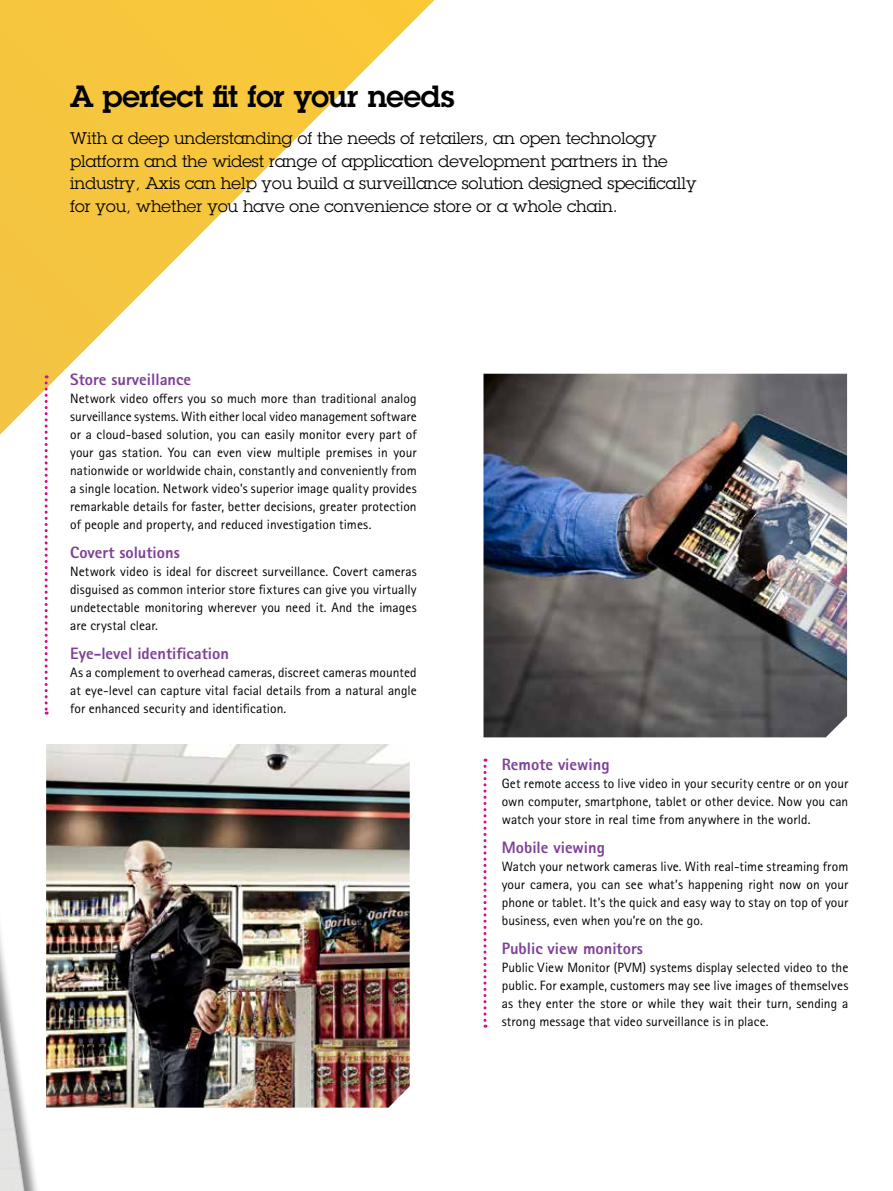
<style>
.page{position:relative;width:893px;height:1191px;background:#fff}
.page>*{position:absolute;margin:0;border:0;box-sizing:border-box;transform-origin:0 0}
.t1{font:600 30px "Lubalin Graph ECG";letter-spacing:-.01em;color:#000}
.t2{font:16.5px/22.5px "Lubalin Graph ECG";color:#000}
.t3{font:800 16.5px "Rotis Sans Serif Pro";color:#7f3f98}
.t4{font:13.5px/18px "Rotis Sans Serif Pro";letter-spacing:.005em;color:#000;text-align:justify}
</style>
<div class="page">
<svg style="left:0;top:0;width:435px;height:593px"></svg>
<svg style="left:45px;top:375px;width:3px;height:219px"></svg>
<svg style="left:483px;top:758px;width:3px;height:269px"></svg>
<img style="left:0;top:596px;width:65px;height:595px">
<img style="left:46px;top:744px;width:364px;height:363px">
<img style="left:483px;top:374px;width:364px;height:363px">
<h1 class="t1" style="left:70px;top:76px;width:386px">A perfect fit for your needs</h1>
<p class="t2" style="left:70px;top:127px;width:628px">With a deep understanding of the needs of retailers, an open technology platform and the widest range of application development partners in the industry, Axis can help you build a surveillance solution designed specifically for you, whether you have one convenience store or a whole chain.</p>
<p class="t3" style="left:70px;top:369px;width:122px">Store surveillance</p>
<p class="t4" style="left:70px;top:390px;width:348px">Network video offers you so much more than traditional analog surveillance systems. With either local video management software or a cloud-based solution, you can easily monitor every part of your gas station. You can even view multiple premises in your nationwide or worldwide chain, constantly and conveniently from a single location. Network video’s superior image quality provides remarkable details for faster, better decisions, greater protection of people and property, and reduced investigation times.</p>
<p class="t3" style="left:70px;top:542px;width:111px">Covert solutions</p>
<p class="t4" style="left:70px;top:562px;width:348px">Network video is ideal for discreet surveillance. Covert cameras disguised as common interior store fixtures can give you virtually undetectable monitoring wherever you need it. And the images are crystal clear.</p>
<p class="t3" style="left:70px;top:642px;width:160px">Eye-level identification</p>
<p class="t4" style="left:70px;top:663px;width:348px">As a complement to overhead cameras, discreet cameras mounted at eye-level can capture vital facial details from a natural angle for enhanced security and identification.</p>
<p class="t3" style="left:502px;top:754px;width:109px">Remote viewing</p>
<p class="t4" style="left:502px;top:774px;width:348px">Get remote access to live video in your security centre or on your own computer, smartphone, tablet or other device. Now you can watch your store in real time from anywhere in the world.</p>
<p class="t3" style="left:502px;top:836px;width:105px">Mobile viewing</p>
<p class="t4" style="left:502px;top:857px;width:348px">Watch your network cameras live. With real-time streaming from your camera, you can see what’s happening right now on your phone or tablet. It’s the quick and easy way to stay on top of your business, even when you’re on the go.</p>
<p class="t3" style="left:502px;top:937px;width:143px">Public view monitors</p>
<p class="t4" style="left:502px;top:958px;width:348px">Public View Monitor (PVM) systems display selected video to the public. For example, customers may see live images of themselves as they enter the store or while they wait their turn, sending a strong message that video surveillance is in place.</p>
</div>
